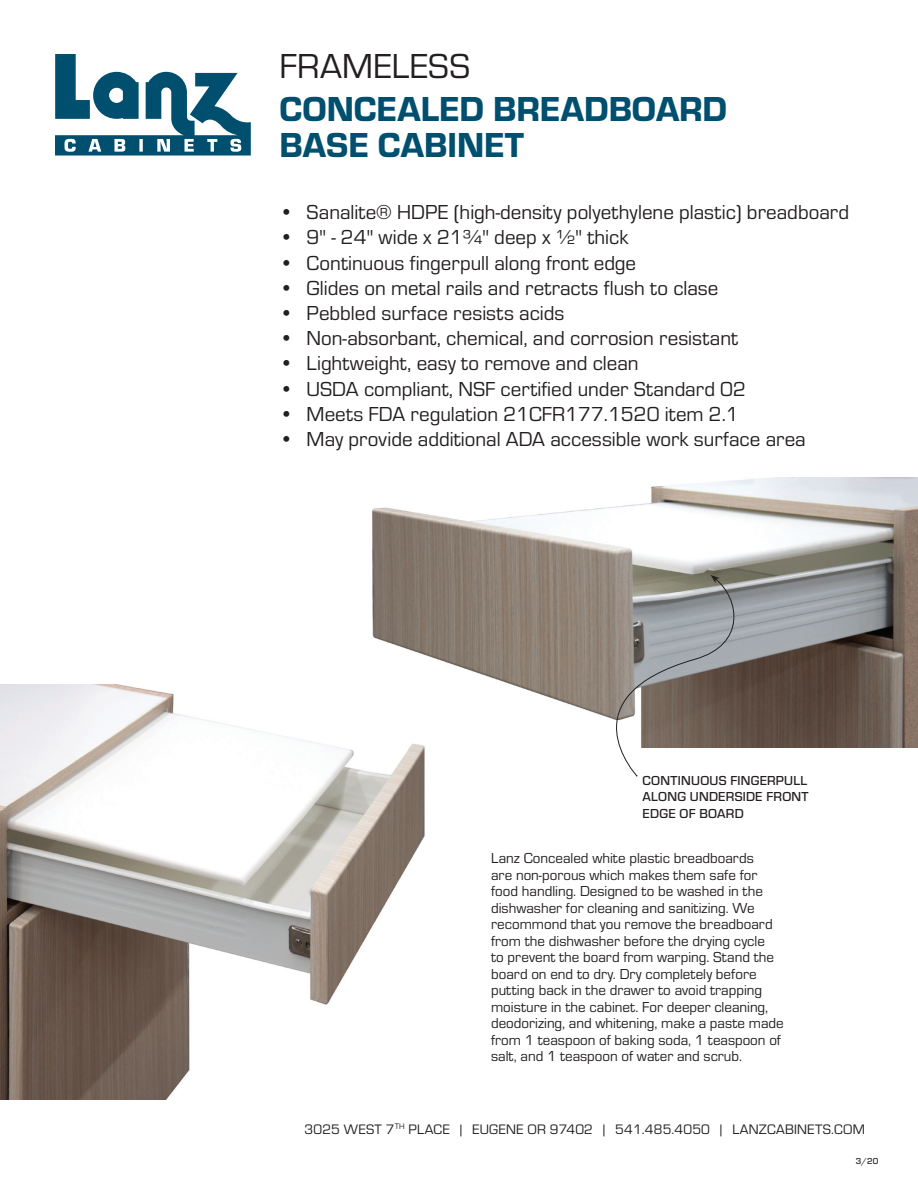
<style>
.page{position:relative;width:918px;height:1188px;background:#fff}
.page>*{position:absolute;margin:0;border:0;box-sizing:border-box;transform-origin:0 0}
.t1{font:36px/36px "Eurostile Hea";color:#014f6e}
.t2{font:36px "Eurostile";color:#231f20}
.t3{font:21px "Eurostile";color:#231f20}
.t4{font:15px/16.5px "Eurostile";color:#231f20}
.t5{font:14.25px "Eurostile";letter-spacing:.01em;color:#231f20}
.t6{font:500 13.5px/16.2px "Eurostile";letter-spacing:.02em;color:#231f20;text-align:justify}
.t7{font:500 9px "Eurostile";color:#231f20}
</style>
<div class="page">
<svg style="left:55px;top:54px;width:196px;height:102px"></svg>
<img style="left:372px;top:478px;width:546px;height:270px">
<img style="left:0;top:685px;width:441px;height:414px">
<svg style="left:564px;top:575px;width:183px;height:202px"></svg>
<h1 class="t2" style="left:280px;top:42px;width:192px">FRAMELESS</h1>
<h1 class="t1" style="left:280px;top:89px;width:449px">CONCEALED BREADBOARD<br>BASE CABINET</h1>
<h2 class="t3" style="left:280px;top:198px;width:571px">• Sanalite® HDPE (high-density polyethylene plastic) breadboard</h2>
<h2 class="t3" style="left:280px;top:223px;width:350px">• 9" - 24" wide x 21¾" deep x ½" thick</h2>
<h2 class="t3" style="left:280px;top:248px;width:358px">• Continuous fingerpull along front edge</h2>
<h2 class="t3" style="left:280px;top:274px;width:440px">• Glides on metal rails and retracts flush to clase</h2>
<h2 class="t3" style="left:280px;top:299px;width:286px">• Pebbled surface resists acids</h2>
<h2 class="t3" style="left:280px;top:324px;width:460px">• Non-absorbant, chemical, and corrosion resistant</h2>
<h2 class="t3" style="left:280px;top:349px;width:361px">• Lightweight, easy to remove and clean</h2>
<h2 class="t3" style="left:280px;top:374px;width:468px">• USDA compliant, NSF certified under Standard 02</h2>
<h2 class="t3" style="left:280px;top:400px;width:461px">• Meets FDA regulation 21CFR177.1520 item 2.1</h2>
<h2 class="t3" style="left:280px;top:425px;width:528px">• May provide additional ADA accessible work surface area</h2>
<p class="t6" style="left:643px;top:772px;width:168px">CONTINUOUS FINGERPULL ALONG UNDERSIDE FRONT EDGE OF BOARD</p>
<p class="t4" style="left:491px;top:850px;width:294px">Lanz Concealed white plastic breadboards<br>are non-porous which makes them safe for food handling. Designed to be washed in the dishwasher for cleaning and sanitizing. We recommond that you remove the breadboard from the dishwasher before the drying cycle<br>to prevent the board from warping. Stand the board on end to dry. Dry completely before putting back in the drawer to avoid trapping moisture in the cabinet. For deeper cleaning, deodorizing, and whitening, make a paste made from 1 teaspoon of baking soda, 1 teaspoon of salt, and 1 teaspoon of water and scrub.</p>
<p class="t5" style="left:305px;top:1120px;width:562px">3025 WEST 7<sup>TH</sup> PLACE | EUGENE OR 97402 | 541.485.4050 | LANZCABINETS.COM</p>
<p class="t7" style="left:856px;top:1155px;width:24px">3/20</p>
</div>
